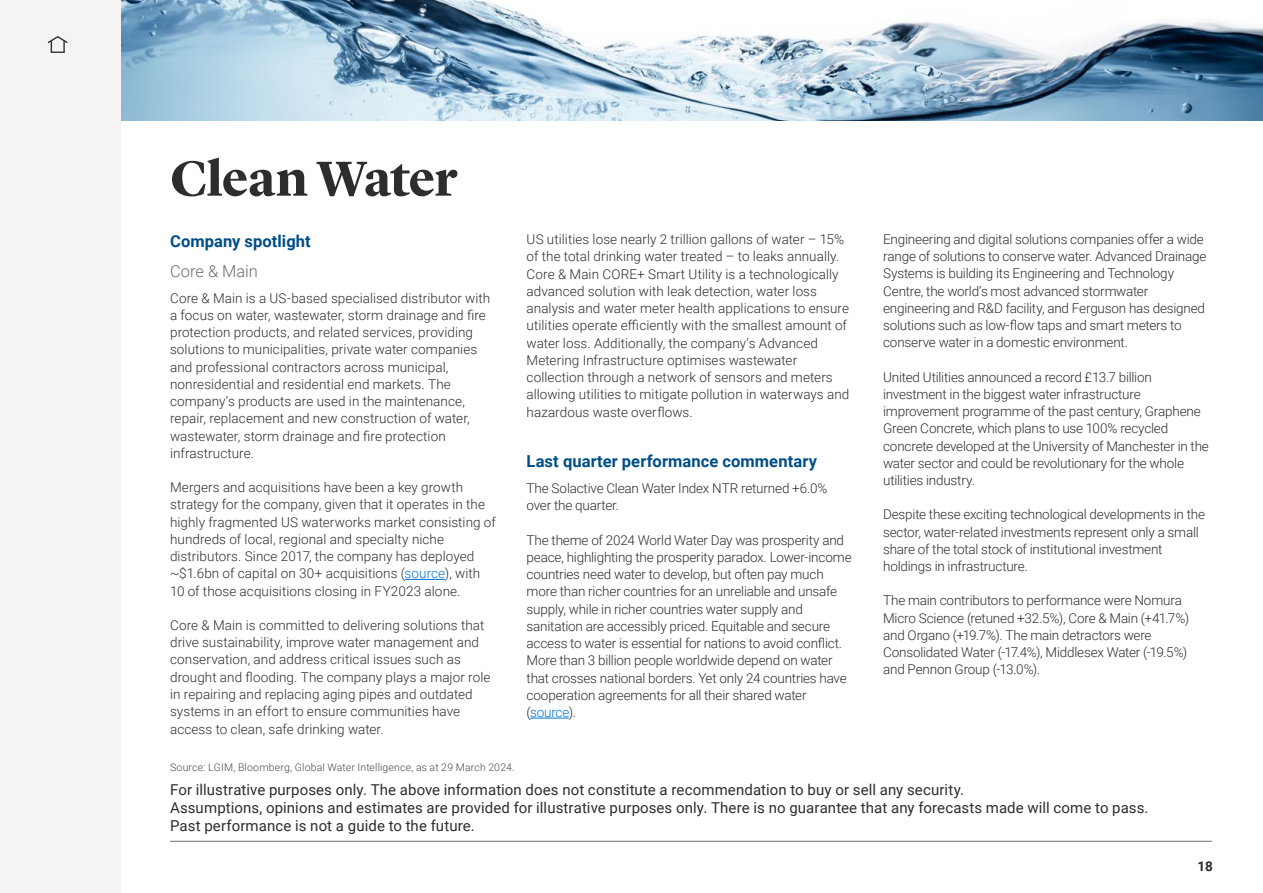
<style>
.page{position:relative;width:1263px;height:893px;background:#fff}
.page>*{position:absolute;margin:0;border:0;box-sizing:border-box;transform-origin:0 0}
.t1{font:700 51px "Lyon Display";letter-spacing:-.015em;color:#2d2d2e}
.t2{font:700 16.5px "Roboto";letter-spacing:.005em;color:#004e86}
.t3{font:300 16.5px "Roboto";letter-spacing:-.005em;color:#6d6d6c}
.t4{font:15px/18px "Roboto";letter-spacing:.005em;color:#2d2d2e}
.t5{font:300 13.5px/17.2px "Roboto";letter-spacing:-.01em;color:#2d2d2e}
.t6{font:700 13.5px "Roboto";color:#2d2d2e}
.t7{font:300 10.5px "Roboto";letter-spacing:.015em;color:#484848}
.s1{color:#0076d6}
</style>
<div class="page">
<hr style="left:170px;top:841px;width:1042px;height:1px;background:#6d6d6c">
<div style="left:0;top:0;width:121px;height:893px;background:#f6f4f3"></div>
<svg style="left:48px;top:36px;width:20px;height:17px"></svg>
<img style="left:121px;top:0;width:1142px;height:121px">
<hr style="left:405px;top:579px;width:40px;height:1px;background:#0076d6">
<hr style="left:530px;top:718px;width:39px;height:1px;background:#0076d6">
<h1 class="t1" style="left:170px;top:140px;width:288px">Clean Water</h1>
<p class="t2" style="left:170px;top:230px;width:142px">Company spotlight</p>
<p class="t3" style="left:170px;top:259px;width:89px">Core &amp; Main</p>
<p class="t5" style="left:170px;top:289px;width:322px">Core &amp; Main is a US-based specialised distributor with a focus on water, wastewater, storm drainage and fire protection products, and related services, providing solutions to municipalities, private water companies and professional contractors across municipal, nonresidential and residential end markets. The company’s products are used in the maintenance, repair, replacement and new construction of water, wastewater, storm drainage and fire protection infrastructure.</p>
<p class="t5" style="left:170px;top:478px;width:327px">Mergers and acquisitions have been a key growth strategy for the company, given that it operates in the highly fragmented US waterworks market consisting of hundreds of local, regional and specialty niche distributors. Since 2017, the company has deployed ~$1.6bn of capital on 30+ acquisitions (<span class="s1">source</span>), with 10 of those acquisitions closing in FY2023 alone.</p>
<p class="t5" style="left:170px;top:616px;width:322px">Core &amp; Main is committed to delivering solutions that drive sustainability, improve water management and conservation, and address critical issues such as drought and flooding. The company plays a major role in repairing and replacing aging pipes and outdated systems in an effort to ensure communities have access to clean, safe drinking water.</p>
<p class="t5" style="left:527px;top:230px;width:324px">US utilities lose nearly 2 trillion gallons of water – 15% of the total drinking water treated – to leaks annually.<br>Core &amp; Main CORE+ Smart Utility is a technologically advanced solution with leak detection, water loss analysis and water meter health applications to ensure utilities operate efficiently with the smallest amount of water loss. Additionally, the company’s Advanced Metering Infrastructure optimises wastewater collection through a network of sensors and meters allowing utilities to mitigate pollution in waterways and hazardous waste overflows.</p>
<p class="t2" style="left:527px;top:450px;width:292px">Last quarter performance commentary</p>
<p class="t5" style="left:527px;top:479px;width:302px">The Solactive Clean Water Index NTR returned +6.0% over the quarter.</p>
<p class="t5" style="left:527px;top:531px;width:327px">The theme of 2024 World Water Day was prosperity and peace, highlighting the prosperity paradox. Lower-income countries need water to develop, but often pay much more than richer countries for an unreliable and unsafe supply, while in richer countries water supply and sanitation are accessibly priced. Equitable and secure access to water is essential for nations to avoid conflict.<br>More than 3 billion people worldwide depend on water that crosses national borders. Yet only 24 countries have cooperation agreements for all their shared water (<span class="s1">source</span>).</p>
<p class="t5" style="left:883px;top:230px;width:325px">Engineering and digital solutions companies offer a wide range of solutions to conserve water. Advanced Drainage Systems is building its Engineering and Technology Centre, the world’s most advanced stormwater engineering and R&amp;D facility, and Ferguson has designed solutions such as low-flow taps and smart meters to conserve water in a domestic environment.</p>
<p class="t5" style="left:883px;top:368px;width:327px">United Utilities announced a record £13.7 billion investment in the biggest water infrastructure improvement programme of the past century, Graphene Green Concrete, which plans to use 100% recycled concrete developed at the University of Manchester in the water sector and could be revolutionary for the whole utilities industry.</p>
<p class="t5" style="left:883px;top:505px;width:323px">Despite these exciting technological developments in the sector, water-related investments represent only a small share of the total stock of institutional investment holdings in infrastructure.</p>
<p class="t5" style="left:883px;top:591px;width:307px">The main contributors to performance were Nomura Micro Science (retuned +32.5%), Core &amp; Main (+41.7%) and Organo (+19.7%). The main detractors were Consolidated Water (-17.4%), Middlesex Water (-19.5%) and Pennon Group (-13.0%).</p>
<p class="t7" style="left:170px;top:760px;width:346px">Source: LGIM, Bloomberg, Global Water Intelligence, as at 29 March 2024.</p>
<p class="t4" style="left:170px;top:780px;width:980px">For illustrative purposes only. The above information does not constitute a recommendation to buy or sell any security.<br>Assumptions, opinions and estimates are provided for illustrative purposes only. There is no guarantee that any forecasts made will come to pass.<br>Past performance is not a guide to the future.</p>
<p class="t6" style="left:1197px;top:856px;width:17px">18</p>
</div>
